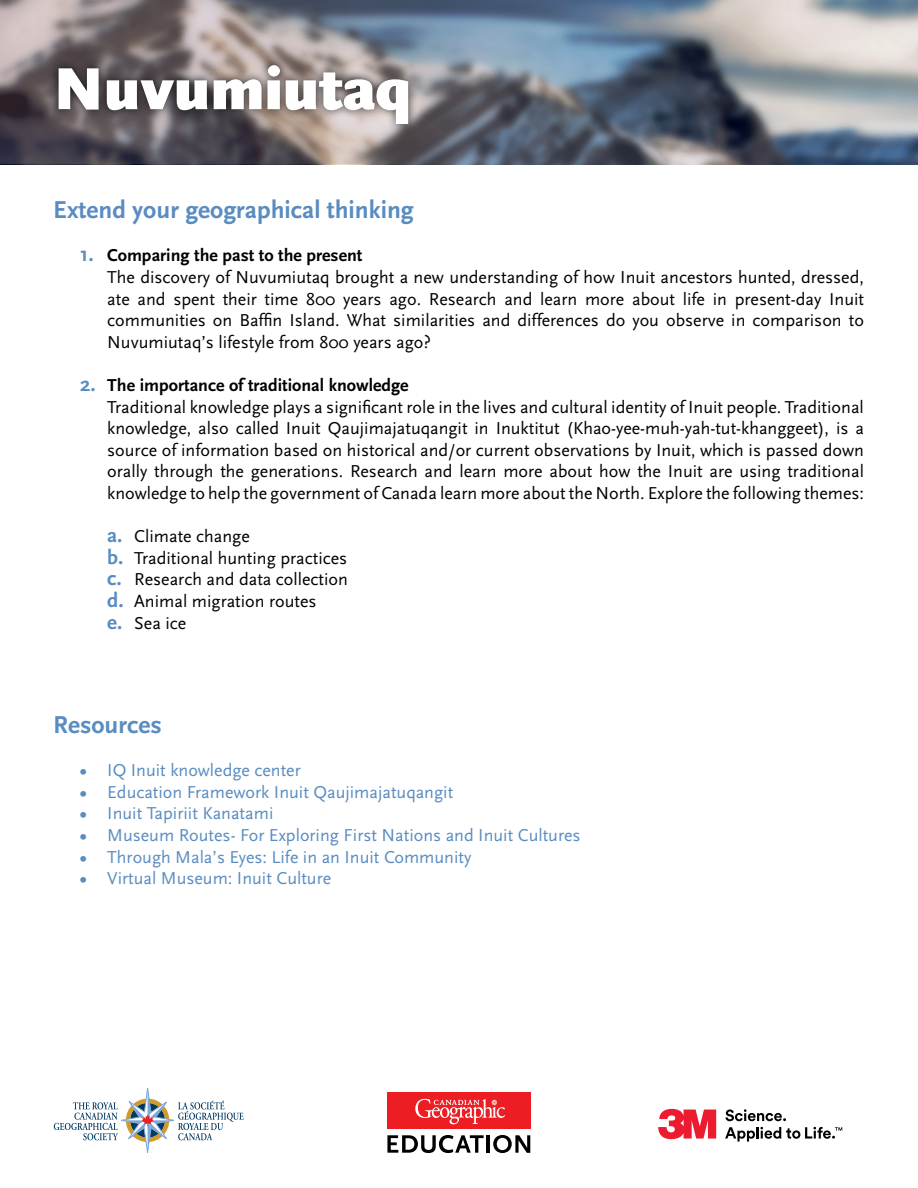
<style>
.page{position:relative;width:918px;height:1188px;background:#fff}
.page>*{position:absolute;margin:0;border:0;box-sizing:border-box;transform-origin:0 0}
.t1{font:900 61.8px "Scala Sans";color:#fff}
.t2{font:700 25.5px "Scala Sans";color:#598cc1}
.t3{font:18px/21.6px "Scala Sans";color:#000}
.t4{font:18px "Scala Sans";color:#598cc1}
.s1{font-weight:700;font-size:21px;color:#598cc1}
.s2{font-weight:700}
.s3{font-family:"Scala Sans LF";font-weight:700}
</style>
<div class="page">
<div style="left:387px;top:1092px;width:144px;height:36px;background:#ed1d24"></div>
<svg style="left:415px;top:1099px;width:90px;height:25px"></svg>
<svg style="left:387px;top:1135px;width:97px;height:18px"></svg>
<hr style="left:486px;top:1135px;width:4px;height:18px;background:#000">
<svg style="left:493px;top:1135px;width:37px;height:18px"></svg>
<svg style="left:54px;top:1088px;width:190px;height:65px"></svg>
<svg style="left:725px;top:1109px;width:61px;height:12px"></svg>
<svg style="left:658px;top:1109px;width:58px;height:30px"></svg>
<svg style="left:725px;top:1127px;width:117px;height:15px"></svg>
<img style="left:636px;top:0;width:282px;height:164px">
<svg style="left:0;top:0;width:636px;height:164px"></svg>
<div style="left:49px;top:56px;width:369px;height:78px;background:#000;opacity:.75"></div>
<h1 class="t1" style="left:53px;top:55px;width:360px">Nuvumiutaq</h1>
<h2 class="t2" style="left:53px;top:196px;width:362px">Extend your geographical thinking</h2>
<p class="t3" style="left:107px;top:245px;width:758px;text-indent:-27px"><span class="s1">1.</span> <span class="s2">Comparing the past to the present<br></span>The discovery of Nuvumiutaq brought a new understanding of how Inuit ancestors hunted, dressed, ate and spent their time 800 years ago. Research and learn more about life in present-day Inuit communities on Baffin Island. What similarities and differences do you observe in comparison to Nuvumiutaq’s lifestyle from 800 years ago?</p>
<p class="t3" style="left:107px;top:375px;width:758px;text-indent:-27px"><span class="s1">2.</span> <span class="s2">The importance of traditional knowledge<br></span>Traditional knowledge plays a significant role in the lives and cultural identity of Inuit people. Traditional knowledge, also called Inuit Qaujimajatuqangit in Inuktitut (Khao-yee-muh-yah-tut-khanggeet), is a source of information based on historical and/or current observations by Inuit, which is passed down orally through the generations. Research and learn more about how the Inuit are using traditional knowledge to help the government of Canada learn more about the North. Explore the following themes:</p>
<p class="t3" style="left:107px;top:526px;width:242px"><span class="s1">a.</span> Climate change<br><span class="s1">b.</span> Traditional hunting practices <span class="s1">c.</span> Research and data collection <span class="s1">d.</span> Animal migration routes<br><span class="s1">e.</span> Sea ice</p>
<h2 class="t2" style="left:53px;top:711px;width:110px">Resources</h2>
<p class="t4" style="left:80px;top:761px;width:222px"><span class="s3">•</span> IQ Inuit knowledge center</p>
<p class="t4" style="left:80px;top:782px;width:374px"><span class="s3">•</span> Education Framework Inuit Qaujimajatuqangit</p>
<p class="t4" style="left:80px;top:804px;width:195px"><span class="s3">•</span> Inuit Tapiriit Kanatami</p>
<p class="t4" style="left:80px;top:825px;width:502px"><span class="s3">•</span> Museum Routes- For Exploring First Nations and Inuit Cultures</p>
<p class="t4" style="left:80px;top:847px;width:393px"><span class="s3">•</span> Through Mala’s Eyes: Life in an Inuit Community</p>
<p class="t4" style="left:80px;top:869px;width:252px"><span class="s3">•</span> Virtual Museum: Inuit Culture</p>
</div>
